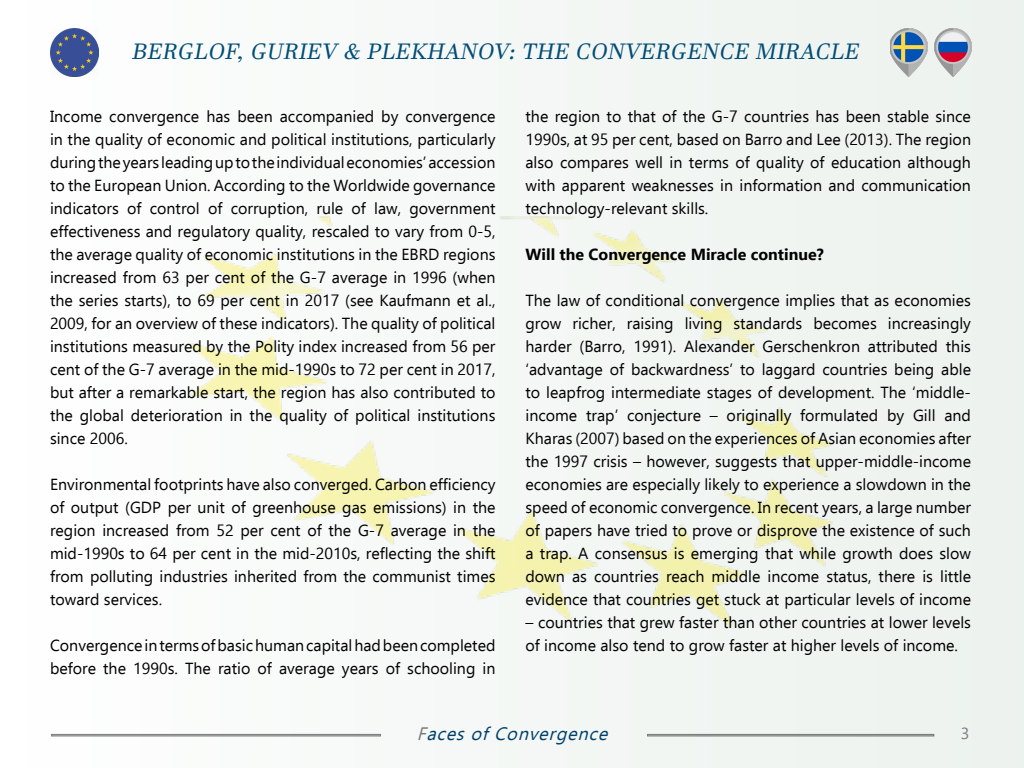
<style>
.page{position:relative;width:1024px;height:768px;background:#f4f8f5}
.page>*{position:absolute;margin:0;border:0;box-sizing:border-box;transform-origin:0 0}
.t1{font:italic 22px "Javanese Text";color:#004d77}
.t2{font:italic 18px "Ebrima";color:#00416b}
.t3{font:16px/23px "Ebrima";color:#000;text-align:justify}
.t4{font:700 16px "Ebrima";color:#000}
.t5{font:16px "Ebrima";color:#757779}
.s1{color:#757779}
</style>
<div class="page">
<img style="left:191px;top:216px;width:642px;height:411px">
<img style="left:50px;top:28px;width:49px;height:48px">
<img style="left:934px;top:28px;width:38px;height:48px">
<img style="left:890px;top:28px;width:37px;height:48px">
<h1 class="t1" style="left:131px;top:39px;width:737px">BERGLOF,GURIEV &amp; PLEKHANOV:THECONVERGENCEMIRACLE</h1>
<p class="t3" style="left:50px;top:105px;width:447px">Income convergence has been accompanied by convergence in the quality of economic and political institutions, particularly during the years leading up to the individual economies’ accession to the European Union. According to the Worldwide governance indicators of control of corruption, rule of law, government effectiveness and regulatory quality, rescaled to vary from 0-5, the average quality of economic institutions in the EBRD regions increased from 63 per cent of the G-7 average in 1996 (when the series starts), to 69 per cent in 2017 (see Kaufmann et al., 2009, for an overview of these indicators). The quality of political institutions measured by the Polity index increased from 56 per cent of the G-7 average in the mid-1990s to 72 per cent in 2017, but after a remarkable start, the region has also contributed to the global deterioration in the quality of political institutions since 2006.</p>
<p class="t3" style="left:50px;top:473px;width:447px">Environmental footprints have also converged. Carbon efficiency of output (GDP per unit of greenhouse gas emissions) in the region increased from 52 per cent of the G-7 average in the mid-1990s to 64 per cent in the mid-2010s, reflecting the shift from polluting industries inherited from the communist times toward services.</p>
<p class="t3" style="left:50px;top:634px;width:447px">Convergence in terms of basic human capital had been completed before the 1990s. The ratio of average years of schooling in</p>
<p class="t3" style="left:526px;top:105px;width:447px">the region to that of the G-7 countries has been stable since 1990s, at 95 per cent, based on Barro and Lee (2013). The region also compares well in terms of quality of education although with apparent weaknesses in information and communication technology-relevant skills.</p>
<p class="t4" style="left:526px;top:242px;width:300px">Will the Convergence Miracle continue?</p>
<p class="t3" style="left:526px;top:289px;width:447px">The law of conditional convergence implies that as economies grow richer, raising living standards becomes increasingly harder (Barro, 1991). Alexander Gerschenkron attributed this ‘advantage of backwardness’ to laggard countries being able to leapfrog intermediate stages of development. The ‘middle&shy;income trap’ conjecture – originally formulated by Gill and Kharas (2007) based on the experiences of Asian economies after the 1997 crisis – however, suggests that upper-middle-income economies are especially likely to experience a slowdown in the speed of economic convergence. In recent years, a large number of papers have tried to prove or disprove the existence of such a trap. A consensus is emerging that while growth does slow down as countries reach middle income status, there is little evidence that countries get stuck at particular levels of income</p>
<p class="t3" style="left:526px;top:610px;width:447px">– countries that grew faster than other countries at lower levels of income also tend to grow faster at higher levels of income.</p>
<p class="t2" style="left:417px;top:721px;width:199px"><span class="s1">F</span>acesofConvergence</p>
<p class="t5" style="left:961px;top:722px;width:10px">3</p>
</div>
